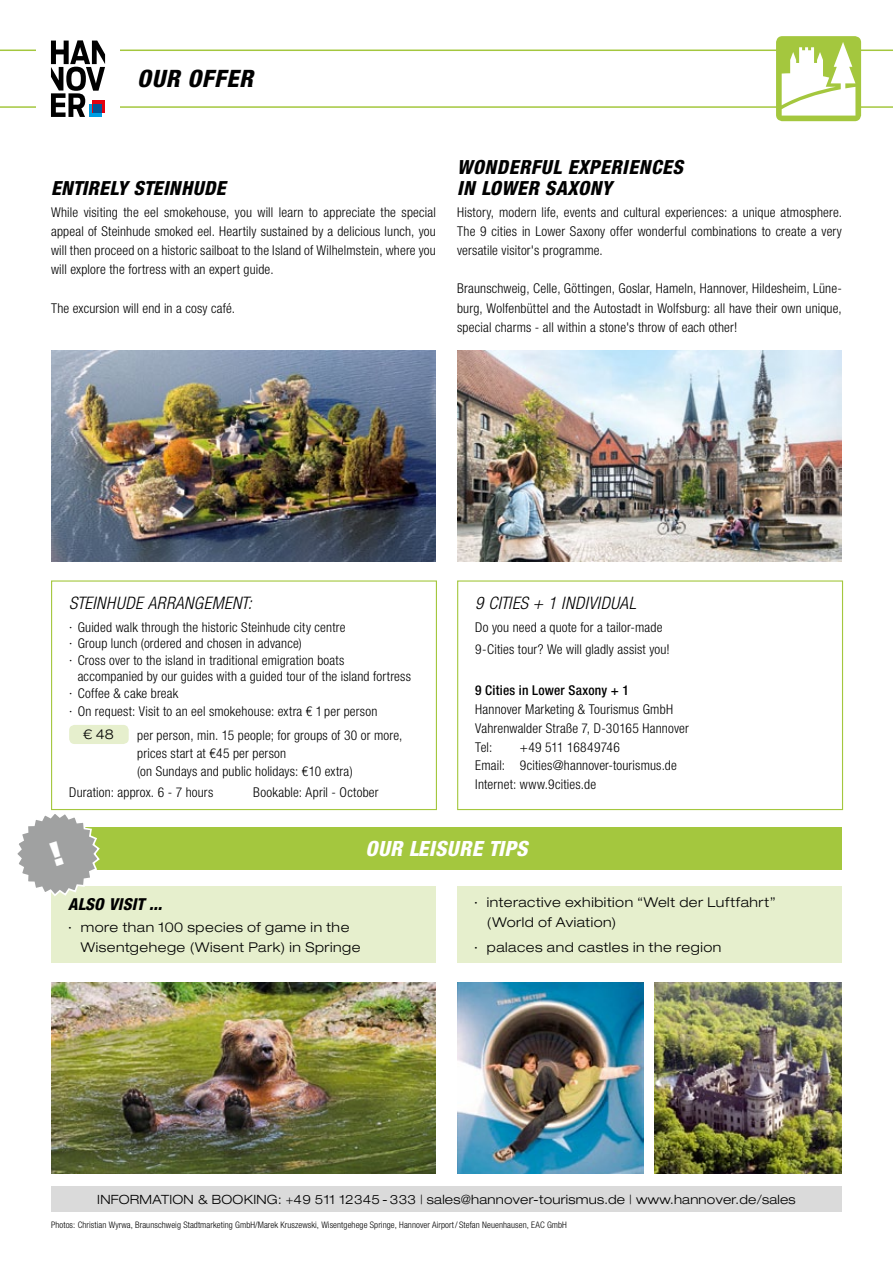
<style>
.page{position:relative;width:893px;height:1263px;background:#fff}
.page>*{position:absolute;margin:0;border:0;box-sizing:border-box;transform-origin:0 0}
.t1{font:italic 800 condensed 24px "Helvetica Neue LT Std";letter-spacing:.03em;color:#000}
.t2{font:italic 800 condensed 21px "Helvetica Neue LT Std";color:#fff}
.t3{font:italic 800 condensed 19.5px/20.7px "Helvetica Neue LT Std";letter-spacing:.025em;color:#000}
.t4{font:italic 300 condensed 17.25px "Helvetica Neue LT Std";letter-spacing:.03em;color:#000}
.t5{font:italic 800 condensed 16.5px "Helvetica Neue LT Std";letter-spacing:.015em;color:#000}
.t6{font:300 condensed 13.5px/19.2px "Helvetica Neue LT Std";letter-spacing:.015em;color:#000}
.t7{font:300 expanded 13.5px/19.5px "Helvetica Neue LT Std";letter-spacing:.04em;color:#000}
.t8{font:500 condensed 13.5px "Helvetica Neue LT Std";letter-spacing:.02em;color:#000}
.t9{font:300 expanded 12.75px "Helvetica Neue LT Std";letter-spacing:.02em;color:#000}
.t10{font:300 condensed 9px "Helvetica Neue LT Std";letter-spacing:.01em;color:#000}
</style>
<div class="page">
<img style="left:457px;top:982px;width:187px;height:192px">
<img style="left:655px;top:982px;width:187px;height:192px">
<img style="left:51px;top:982px;width:385px;height:192px">
<img style="left:51px;top:351px;width:385px;height:210px">
<img style="left:457px;top:351px;width:385px;height:210px">
<hr style="left:0;top:106px;width:893px;height:2px;background:#a4c73e">
<hr style="left:0;top:50px;width:893px;height:1px;background:#a4c73e">
<div style="left:36px;top:40px;width:84px;height:77px;background:#fff"></div>
<svg style="left:51px;top:40px;width:54px;height:77px"></svg>
<div style="left:776px;top:36px;width:85px;height:85px;background:#a4c73e;border-radius:6px"></div>
<svg style="left:782px;top:42px;width:73px;height:74px"></svg>
<div style="left:69px;top:725px;width:60px;height:19px;background:#e6efcd;border-radius:5px"></div>
<div style="left:51px;top:580px;width:386px;height:230px;border:1px solid #a4c73e"></div>
<div style="left:457px;top:580px;width:386px;height:230px;border:1px solid #a4c73e"></div>
<div style="left:51px;top:887px;width:385px;height:76px;background:#e6efcd"></div>
<div style="left:457px;top:887px;width:385px;height:76px;background:#e6efcd"></div>
<div style="left:51px;top:827px;width:791px;height:43px;background:#a4c73e"></div>
<div style="left:51px;top:1186px;width:791px;height:26px;background:#dadada"></div>
<svg style="left:17px;top:810px;width:84px;height:86px"></svg>
<h1 class="t1" style="left:137px;top:64px;width:117px">OUR OFFER</h1>
<h3 class="t3" style="left:51px;top:177px;width:176px">ENTIRELY STEINHUDE</h3>
<p class="t6" style="left:51px;top:202px;width:386px;text-align:justify">While visiting the eel smokehouse, you will learn to appreciate the special appeal of Steinhude smoked eel. Heartily sustained by a delicious lunch, you will then proceed on a historic sailboat to the Island of Wilhelmstein, where you will explore the fortress with an expert guide.</p>
<p class="t6" style="left:51px;top:298px;width:186px">The excursion will end in a cosy café.</p>
<h3 class="t3" style="left:457px;top:157px;width:227px">WONDERFUL EXPERIENCES<br>IN LOWER SAXONY</h3>
<p class="t6" style="left:457px;top:202px;width:386px;text-align:justify">History, modern life, events and cultural experiences: a unique atmosphere.<br>The 9 cities in Lower Saxony offer wonderful combinations to create a very versatile visitor's programme.</p>
<p class="t6" style="left:457px;top:279px;width:386px;text-align:justify">Braunschweig, Celle, Göttingen, Goslar, Hameln, Hannover, Hildesheim, Lüne&shy;burg, Wolfenbüttel and the Autostadt in Wolfsburg: all have their own unique, special charms - all within a stone's throw of each other!</p>
<p class="t4" style="left:69px;top:593px;width:184px">STEINHUDE ARRANGEMENT:</p>
<p class="t6" style="left:69px;top:617px;width:278px">· Guided walk through the historic Steinhude city centre</p>
<p class="t6" style="left:69px;top:633px;width:234px">· Group lunch (ordered and chosen in advance)</p>
<p class="t6" style="left:69px;top:650px;width:277px">· Cross over to the island in traditional emigration boats</p>
<p class="t6" style="left:78px;top:666px;width:335px">accompanied by our guides with a guided tour of the island fortress</p>
<p class="t6" style="left:69px;top:683px;width:111px">· Coffee &amp; cake break</p>
<p class="t6" style="left:69px;top:701px;width:310px">· On request: Visit to an eel smokehouse: extra € 1 per person</p>
<p class="t7" style="left:83px;top:724px;width:32px">€ 48</p>
<p class="t6" style="left:137px;top:726px;width:267px;line-height:18px">per person, min. 15 people; for groups of 30 or more, prices start at €45 per person<br>(on Sundays and public holidays: €10 extra)</p>
<p class="t6" style="left:69px;top:782px;width:146px">Duration: approx. 6 - 7 hours</p>
<p class="t6" style="left:253px;top:782px;width:127px">Bookable: April - October</p>
<p class="t4" style="left:475px;top:593px;width:162px">9 CITIES + 1 INDIVIDUAL</p>
<p class="t6" style="left:475px;top:615px;width:196px;line-height:22.5px">Do you need a quote for a tailor-made<br>9-Cities tour? We will gladly assist you!</p>
<p class="t8" style="left:475px;top:682px;width:155px">9 Cities in Lower Saxony + 1</p>
<p class="t6" style="left:475px;top:700px;width:215px;line-height:18.8px">Hannover Marketing &amp; Tourismus GmbH<br>Vahrenwalder Straße 7, D-30165 Hannover<br>Tel:</p>
<p class="t6" style="left:475px;top:737px;width:203px;line-height:18.8px;text-indent:45px">+49 511 16849746<br>Email: 9cities@hannover-tourismus.de<br>Internet: www.9cities.de</p>
<h2 class="t2" style="left:365px;top:835px;width:14px">OUR</h2>
<h2 class="t2" style="left:409px;top:835px;width:12px">LEISURE</h2>
<h2 class="t2" style="left:488px;top:835px;width:11px">TIPS</h2>
<p class="t5" style="left:68px;top:894px;width:96px">ALSO VISIT ...</p>
<p class="t7" style="left:81px;top:917px;width:281px;text-indent:-13px">· more than 100 species of game in the<br>Wisentgehege (Wisent Park) in Springe</p>
<p class="t7" style="left:487px;top:892px;width:290px;text-indent:-13px">· interactive exhibition “Welt der Luftfahrt” (World of Aviation)</p>
<p class="t7" style="left:474px;top:937px;width:249px">· palaces and castles in the region</p>
<p class="t9" style="left:97px;top:1191px;width:700px">Information &amp; BOOKING: +49 511 12345-333 | sales@hannover-tourismus.de | www.hannover.de/sales</p>
<p class="t10" style="left:51px;top:1219px;width:517px">Photos: Christian Wyrwa, Braunschweig Stadtmarketing GmbH/Marek Kruszewski, Wisentgehege Springe, Hannover Airport / Stefan Neuenhausen, EAC GmbH</p>
</div>
